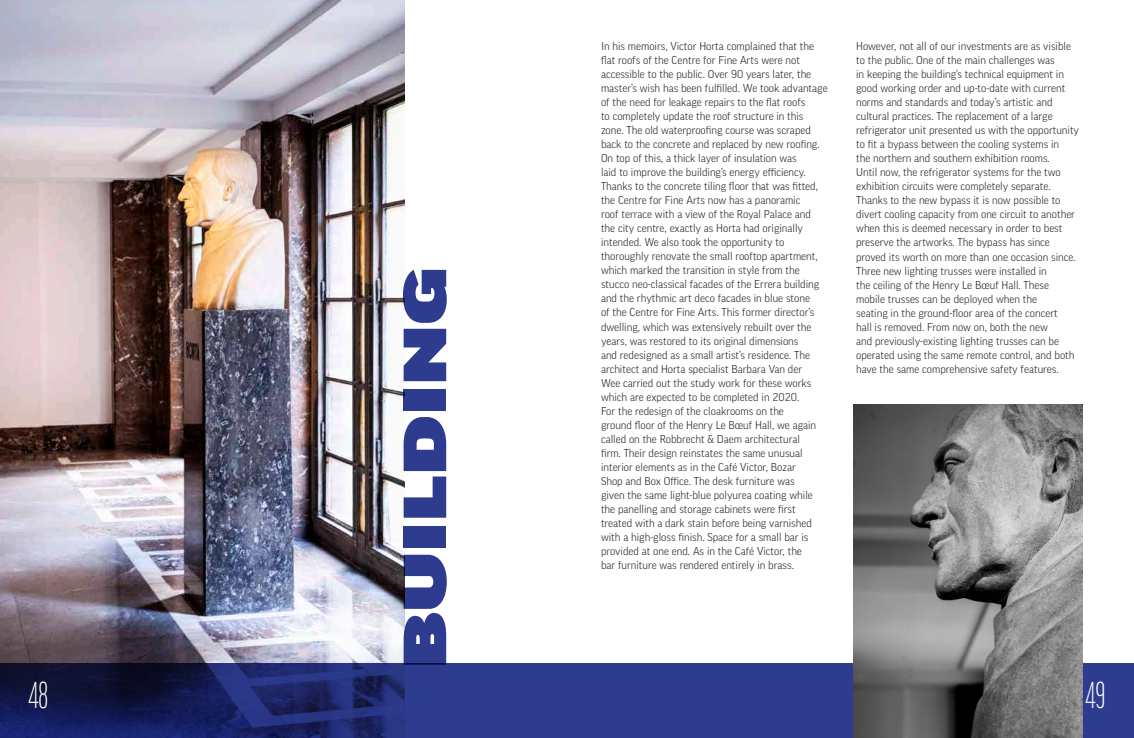
<style>
.page{position:relative;width:1134px;height:738px;background:#fff}
.page>*{position:absolute;margin:0;border:0;box-sizing:border-box;transform-origin:0 0}
.t1{font:65px "Good Headline Pro Extd Ultra";letter-spacing:-.015em;color:#2d3c8e;scale:1.15 1}
.t2{font:300 36px "Good Pro Comp";color:#fff}
.t3{font:300 11px/14px "Good Pro";color:#1d1d1b}
</style>
<div class="page">
<img style="left:0;top:0;width:405px;height:662px">
<svg style="left:0;top:662px;width:1134px;height:75px;background:#253178"></svg>
<img style="left:854px;top:404px;width:229px;height:333px">
<h1 class="t1" style="left:393px;top:669px;width:352px;rotate:-90deg">BUILDING</h1>
<p class="t3" style="left:601px;top:39px;width:228px">In his memoirs, Victor Horta complained that the flat roofs of the Centre for Fine Arts were not accessible to the public. Over 90 years later, the master’s wish has been fulfilled. We took advantage of the need for leakage repairs to the flat roofs<br>to completely update the roof structure in this zone. The old waterproofing course was scraped back to the concrete and replaced by new roofing.<br>On top of this, a thick layer of insulation was<br>laid to improve the building’s energy efficiency.<br>Thanks to the concrete tiling floor that was fitted, the Centre for Fine Arts now has a panoramic<br>roof terrace with a view of the Royal Palace and the city centre, exactly as Horta had originally intended. We also took the opportunity to thoroughly renovate the small rooftop apartment, which marked the transition in style from the stucco neo-classical facades of the Errera building and the rhythmic art deco facades in blue stone<br>of the Centre for Fine Arts. This former director’s dwelling, which was extensively rebuilt over the years, was restored to its original dimensions<br>and redesigned as a small artist’s residence. The architect and Horta specialist Barbara Van der<br>Wee carried out the study work for these works which are expected to be completed in 2020.<br>For the redesign of the cloakrooms on the<br>ground floor of the Henry Le Bœuf Hall, we again called on the Robbrecht &amp; Daem architectural<br>firm. Their design reinstates the same unusual interior elements as in the Café Victor, Bozar<br>Shop and Box Office. The desk furniture was<br>given the same light-blue polyurea coating while the panelling and storage cabinets were first treated with a dark stain before being varnished with a high-gloss finish. Space for a small bar is provided at one end. As in the Café Victor, the<br>bar furniture was rendered entirely in brass.</p>
<p class="t3" style="left:856px;top:39px;width:224px">However, not all of our investments are as visible to the public. One of the main challenges was<br>in keeping the building’s technical equipment in good working order and up-to-date with current norms and standards and today’s artistic and cultural practices. The replacement of a large refrigerator unit presented us with the opportunity to fit a bypass between the cooling systems in<br>the northern and southern exhibition rooms.<br>Until now, the refrigerator systems for the two exhibition circuits were completely separate.<br>Thanks to the new bypass it is now possible to divert cooling capacity from one circuit to another when this is deemed necessary in order to best preserve the artworks. The bypass has since proved its worth on more than one occasion since.<br>Three new lighting trusses were installed in<br>the ceiling of the Henry Le Bœuf Hall. These mobile trusses can be deployed when the<br>seating in the ground-floor area of the concert<br>hall is removed. From now on, both the new<br>and previously-existing lighting trusses can be operated using the same remote control, and both have the same comprehensive safety features.</p>
<h2 class="t2" style="left:28px;top:674px;width:22px">48</h2>
<h2 class="t2" style="left:1085px;top:674px;width:22px">49</h2>
</div>
